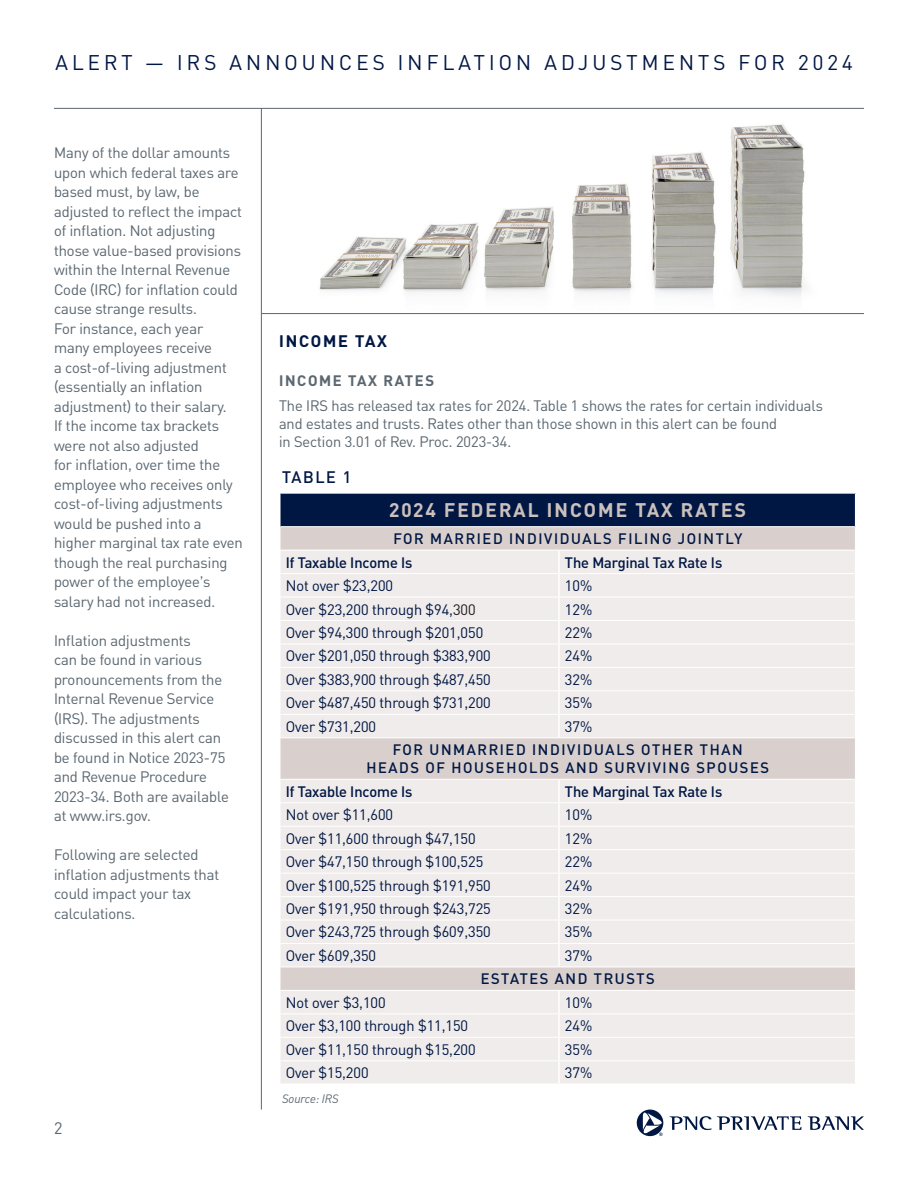
<style>
.page{position:relative;width:918px;height:1188px;background:#fff}
.page>*{position:absolute;margin:0;border:0;box-sizing:border-box;transform-origin:0 0}
.t1{font:21px "PNC Brand";letter-spacing:.2em;color:#001744}
.t2{font:700 19.5px "PNC Brand";letter-spacing:.11em;color:#ccc0bc}
.t3{font:700 16.5px "PNC Brand";letter-spacing:.11em;color:#001744}
.t4{font:500 16.5px "PNC Brand";letter-spacing:.1em;color:#001744}
.t5{font:16.5px "PNC Brand";color:#5b6770}
.t6{font:15px/19.5px "PNC Brand";color:#5b6770}
.t7{font:15px "PNC Brand";color:#001744}
.t8{font:500 15px/18px "PNC Brand";letter-spacing:.11em;color:#001744;text-align:center}
.t9{font:500 15px "PNC Brand";color:#001744}
.t10{font:700 15px "PNC Brand";letter-spacing:.11em;color:#5b6770}
.t11{font:italic 12px "PNC Brand";color:#5b6770}
.s1{color:#231f20}
</style>
<div class="page">
<img style="left:319px;top:124px;width:487px;height:173px">
<hr style="left:54px;top:108px;width:810px;height:1px;background:#5b6770">
<hr style="left:262px;top:313px;width:602px;height:1px;background:#5b6770">
<hr style="left:261px;top:108px;width:1px;height:1002px;background:#5b6770">
<svg style="left:637px;top:1110px;width:227px;height:26px"></svg>
<div style="left:280px;top:493px;width:576px;height:34px;background:#001744"></div>
<div style="left:280px;top:527px;width:575px;height:23px;background:#d9d0cd"></div>
<svg style="left:280px;top:551px;width:575px;height:532px;fill:#f0eceb"></svg>
<hr style="left:280px;top:526px;width:279px;height:1px;background:#fff">
<hr style="left:559px;top:526px;width:296px;height:1px;background:#fff">
<hr style="left:280px;top:573px;width:279px;height:1px;background:#fff">
<hr style="left:559px;top:573px;width:296px;height:1px;background:#fff">
<hr style="left:280px;top:597px;width:279px;height:1px;background:#fff">
<hr style="left:559px;top:597px;width:296px;height:1px;background:#fff">
<hr style="left:280px;top:620px;width:279px;height:1px;background:#fff">
<hr style="left:559px;top:620px;width:296px;height:1px;background:#fff">
<hr style="left:280px;top:644px;width:279px;height:1px;background:#fff">
<hr style="left:559px;top:644px;width:296px;height:1px;background:#fff">
<hr style="left:280px;top:667px;width:279px;height:1px;background:#fff">
<hr style="left:559px;top:667px;width:296px;height:1px;background:#fff">
<hr style="left:280px;top:691px;width:279px;height:1px;background:#fff">
<hr style="left:559px;top:691px;width:296px;height:1px;background:#fff">
<hr style="left:280px;top:714px;width:279px;height:1px;background:#fff">
<hr style="left:559px;top:714px;width:296px;height:1px;background:#fff">
<hr style="left:280px;top:737px;width:279px;height:1px;background:#fff">
<hr style="left:559px;top:737px;width:296px;height:1px;background:#fff">
<hr style="left:280px;top:779px;width:279px;height:1px;background:#fff">
<hr style="left:559px;top:779px;width:296px;height:1px;background:#fff">
<hr style="left:280px;top:802px;width:279px;height:1px;background:#fff">
<hr style="left:559px;top:802px;width:296px;height:1px;background:#fff">
<hr style="left:280px;top:826px;width:279px;height:1px;background:#fff">
<hr style="left:559px;top:826px;width:296px;height:1px;background:#fff">
<hr style="left:280px;top:849px;width:279px;height:1px;background:#fff">
<hr style="left:559px;top:849px;width:296px;height:1px;background:#fff">
<hr style="left:280px;top:873px;width:279px;height:1px;background:#fff">
<hr style="left:559px;top:873px;width:296px;height:1px;background:#fff">
<hr style="left:280px;top:896px;width:279px;height:1px;background:#fff">
<hr style="left:559px;top:896px;width:296px;height:1px;background:#fff">
<hr style="left:280px;top:920px;width:279px;height:1px;background:#fff">
<hr style="left:559px;top:920px;width:296px;height:1px;background:#fff">
<hr style="left:280px;top:943px;width:279px;height:1px;background:#fff">
<hr style="left:559px;top:943px;width:296px;height:1px;background:#fff">
<hr style="left:280px;top:967px;width:279px;height:1px;background:#fff">
<hr style="left:559px;top:967px;width:296px;height:1px;background:#fff">
<hr style="left:280px;top:990px;width:279px;height:1px;background:#fff">
<hr style="left:559px;top:990px;width:296px;height:1px;background:#fff">
<hr style="left:280px;top:1013px;width:279px;height:1px;background:#fff">
<hr style="left:559px;top:1013px;width:296px;height:1px;background:#fff">
<hr style="left:280px;top:1037px;width:279px;height:1px;background:#fff">
<hr style="left:559px;top:1037px;width:296px;height:1px;background:#fff">
<hr style="left:280px;top:1060px;width:279px;height:1px;background:#fff">
<hr style="left:559px;top:1060px;width:296px;height:1px;background:#fff">
<hr style="left:558px;top:551px;width:2px;height:22px;background:#fff">
<hr style="left:558px;top:574px;width:2px;height:23px;background:#fff">
<hr style="left:558px;top:597px;width:2px;height:23px;background:#fff">
<hr style="left:558px;top:621px;width:2px;height:23px;background:#fff">
<hr style="left:558px;top:644px;width:2px;height:23px;background:#fff">
<hr style="left:558px;top:668px;width:2px;height:23px;background:#fff">
<hr style="left:558px;top:691px;width:2px;height:23px;background:#fff">
<hr style="left:558px;top:715px;width:2px;height:22px;background:#fff">
<hr style="left:558px;top:780px;width:2px;height:22px;background:#fff">
<hr style="left:558px;top:803px;width:2px;height:23px;background:#fff">
<hr style="left:558px;top:827px;width:2px;height:22px;background:#fff">
<hr style="left:558px;top:850px;width:2px;height:23px;background:#fff">
<hr style="left:558px;top:873px;width:2px;height:23px;background:#fff">
<hr style="left:558px;top:897px;width:2px;height:23px;background:#fff">
<hr style="left:558px;top:920px;width:2px;height:23px;background:#fff">
<hr style="left:558px;top:944px;width:2px;height:23px;background:#fff">
<hr style="left:558px;top:991px;width:2px;height:22px;background:#fff">
<hr style="left:558px;top:1014px;width:2px;height:23px;background:#fff">
<hr style="left:558px;top:1038px;width:2px;height:22px;background:#fff">
<hr style="left:558px;top:1061px;width:2px;height:23px;background:#fff">
<hr style="left:279px;top:492px;width:280px;height:2px;background:#fff">
<hr style="left:559px;top:492px;width:297px;height:2px;background:#fff">
<hr style="left:855px;top:494px;width:1px;height:33px;background:#fff">
<p class="t1" style="left:56px;top:49px;width:799px">ALERT — IRS ANNOUNCES INFLATION ADJUSTMENTS FOR 2024</p>
<p class="t6" style="left:54px;top:143px;width:186px">Many of the dollar amounts upon which federal taxes are</p>
<p class="t6" style="left:54px;top:182px;width:189px">based must, by law, be adjusted to reflect the impact of inflation. Not adjusting those value-based provisions within the Internal Revenue<br>Code (IRC) for inflation could cause strange results.</p>
<p class="t6" style="left:54px;top:318px;width:174px">For instance, each year many employees receive<br>a cost-of-living adjustment (essentially an inflation adjustment) to their salary.</p>
<p class="t6" style="left:54px;top:416px;width:190px">If the income tax brackets were not also adjusted<br>for inflation, over time the employee who receives only cost-of-living adjustments would be pushed into a higher marginal tax rate even though the real purchasing power of the employee’s salary had not increased.</p>
<p class="t6" style="left:54px;top:630px;width:176px">Inflation adjustments<br>can be found in various pronouncements from the<br>Internal Revenue Service (IRS). The adjustments discussed in this alert can be found in Notice 2023-75 and Revenue Procedure<br>2023-34. Both are available at www.irs.gov.</p>
<p class="t6" style="left:54px;top:845px;width:167px">Following are selected inflation adjustments that could impact your tax calculations.</p>
<p class="t5" style="left:54px;top:1118px;width:10px">2</p>
<p class="t3" style="left:279px;top:330px;width:109px">INCOME TAX</p>
<p class="t10" style="left:279px;top:371px;width:157px">INCOME TAX RATES</p>
<p class="t6" style="left:279px;top:396px;width:545px;line-height:18px">The IRS has released tax rates for 2024. Table 1 shows the rates for certain individuals and estates and trusts. Rates other than those shown in this alert can be found<br>in Section 3.01 of Rev. Proc. 2023-34.</p>
<p class="t4" style="left:282px;top:466px;width:71px">TABLE 1</p>
<p class="t2" style="left:390px;top:497px;width:358px">2024 FEDERAL INCOME TAX RATES</p>
<p class="t8" style="left:393px;top:529px;width:350px">FOR MARRIED INDIVIDUALS FILING JOINTLY</p>
<p class="t9" style="left:286px;top:553px;width:128px">If Taxable Income Is</p>
<p class="t9" style="left:565px;top:553px;width:159px">The Marginal Tax Rate Is</p>
<p class="t7" style="left:286px;top:576px;width:109px">Not over $23,200</p>
<p class="t7" style="left:565px;top:576px;width:29px">10%</p>
<p class="t7" style="left:286px;top:600px;width:191px">Over $23,200 through $94,<span class="s1">300</span></p>
<p class="t7" style="left:565px;top:600px;width:29px">12%</p>
<p class="t7" style="left:286px;top:623px;width:199px">Over $94,300 through $201,050</p>
<p class="t7" style="left:565px;top:623px;width:29px">22%</p>
<p class="t7" style="left:286px;top:647px;width:206px">Over $201,050 through $383,900</p>
<p class="t7" style="left:565px;top:647px;width:29px">24%</p>
<p class="t7" style="left:286px;top:670px;width:206px">Over $383,900 through $487,450</p>
<p class="t7" style="left:565px;top:670px;width:29px">32%</p>
<p class="t7" style="left:286px;top:694px;width:206px">Over $487,450 through $731,200</p>
<p class="t7" style="left:565px;top:694px;width:29px">35%</p>
<p class="t7" style="left:286px;top:717px;width:92px">Over $731,200</p>
<p class="t7" style="left:565px;top:717px;width:29px">37%</p>
<p class="t8" style="left:366px;top:740px;width:404px">FOR UNMARRIED INDIVIDUALS OTHER THAN<br>HEADS OF HOUSEHOLDS AND SURVIVING SPOUSES</p>
<p class="t9" style="left:286px;top:782px;width:128px">If Taxable Income Is</p>
<p class="t9" style="left:565px;top:782px;width:159px">The Marginal Tax Rate Is</p>
<p class="t7" style="left:286px;top:805px;width:109px">Not over $11,600</p>
<p class="t7" style="left:565px;top:805px;width:29px">10%</p>
<p class="t7" style="left:286px;top:829px;width:191px">Over $11,600 through $47,150</p>
<p class="t7" style="left:565px;top:829px;width:29px">12%</p>
<p class="t7" style="left:286px;top:852px;width:199px">Over $47,150 through $100,525</p>
<p class="t7" style="left:565px;top:852px;width:29px">22%</p>
<p class="t7" style="left:286px;top:876px;width:206px">Over $100,525 through $191,950</p>
<p class="t7" style="left:565px;top:876px;width:29px">24%</p>
<p class="t7" style="left:286px;top:899px;width:206px">Over $191,950 through $243,725</p>
<p class="t7" style="left:565px;top:899px;width:29px">32%</p>
<p class="t7" style="left:286px;top:923px;width:206px">Over $243,725 through $609,350</p>
<p class="t7" style="left:565px;top:923px;width:29px">35%</p>
<p class="t7" style="left:286px;top:946px;width:92px">Over $609,350</p>
<p class="t7" style="left:565px;top:946px;width:29px">37%</p>
<p class="t8" style="left:481px;top:969px;width:175px">ESTATES AND TRUSTS</p>
<p class="t7" style="left:286px;top:993px;width:101px">Not over $3,100</p>
<p class="t7" style="left:565px;top:993px;width:29px">10%</p>
<p class="t7" style="left:286px;top:1017px;width:184px">Over $3,100 through $11,150</p>
<p class="t7" style="left:565px;top:1017px;width:29px">24%</p>
<p class="t7" style="left:286px;top:1040px;width:191px">Over $11,150 through $15,200</p>
<p class="t7" style="left:565px;top:1040px;width:29px">35%</p>
<p class="t7" style="left:286px;top:1063px;width:84px">Over $15,200</p>
<p class="t7" style="left:565px;top:1063px;width:29px">37%</p>
<p class="t11" style="left:282px;top:1091px;width:58px">Source: IRS</p>
</div>
